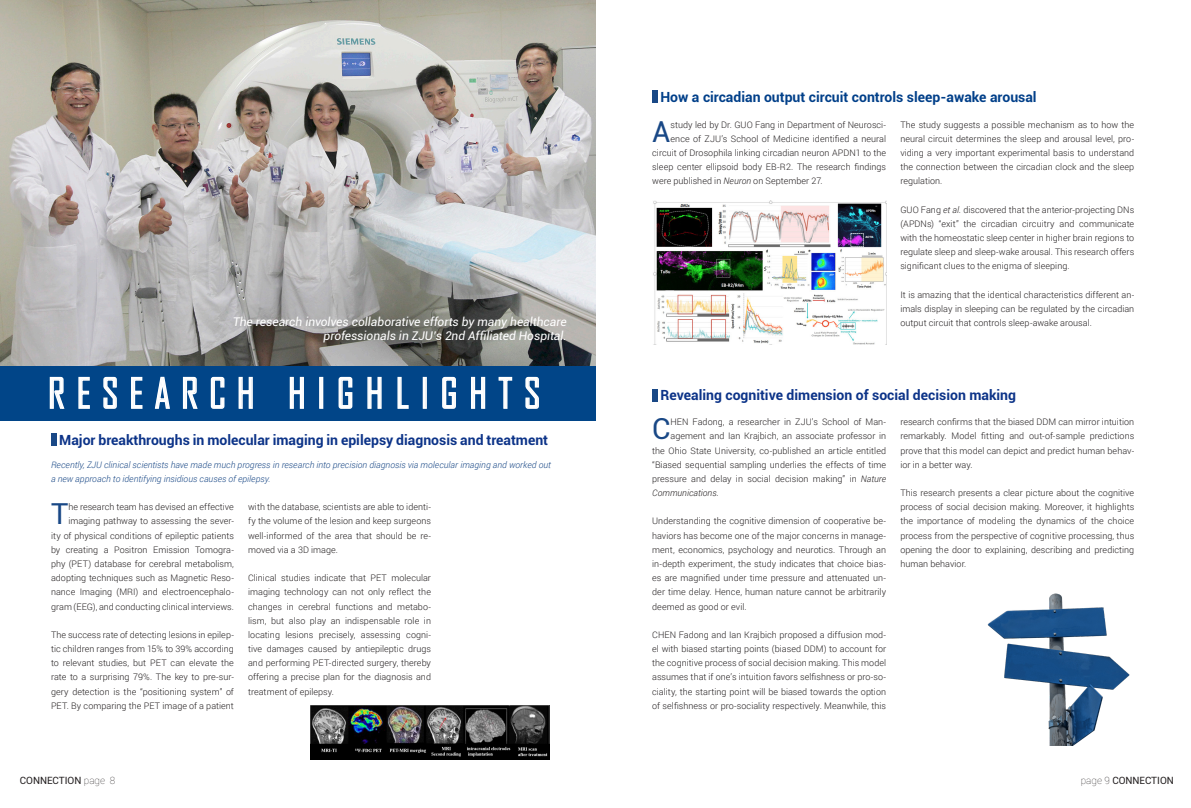
<style>
.page{position:relative;width:1191px;height:808px;background:#fff}
.page>*{position:absolute;margin:0;border:0;box-sizing:border-box;transform-origin:0 0}
.t1{font:40px "Agency FB";letter-spacing:.29em;color:#fff}
.t2{font:28.9px "Roboto";color:#194886}
.t3{font:700 14px "Roboto";color:#0c3388}
.t4{font:700 14px "Roboto";color:#003f89}
.t5{font:italic 12px/14.2px "Roboto";letter-spacing:-.005em;color:#fff;text-align:right}
.t6{font:10px "Roboto";color:#231f20}
.t7{font:300 9px/14.2px "Roboto";letter-spacing:.005em;color:#231f20;text-align:justify}
.t8{font:italic 300 9px/14.2px "Roboto";letter-spacing:.005em;color:#194886}
.t9{font:italic 300 9px "Roboto";letter-spacing:.01em;color:#231f20}
.s1{font-weight:100}
.s2{font-style:italic}
.s3{font-style:normal}
</style>
<div class="page">
<img style="left:0;top:0;width:595px;height:366px">
<div style="left:0;top:366px;width:595px;height:55px;background:#014588"></div>
<svg style="left:49px;top:376px;width:16px;height:33px"></svg>
<svg style="left:78px;top:376px;width:12px;height:33px"></svg>
<svg style="left:103px;top:376px;width:14px;height:33px"></svg>
<svg style="left:131px;top:376px;width:12px;height:33px"></svg>
<svg style="left:154px;top:376px;width:16px;height:33px"></svg>
<svg style="left:182px;top:376px;width:16px;height:33px"></svg>
<svg style="left:210px;top:376px;width:15px;height:33px"></svg>
<svg style="left:238px;top:376px;width:15px;height:33px"></svg>
<svg style="left:289px;top:376px;width:15px;height:33px"></svg>
<div style="left:319px;top:377px;width:4px;height:32px;border:1px solid #fff"></div>
<svg style="left:338px;top:376px;width:15px;height:33px"></svg>
<svg style="left:367px;top:376px;width:15px;height:33px"></svg>
<svg style="left:397px;top:376px;width:12px;height:33px"></svg>
<div style="left:423px;top:377px;width:4px;height:32px;border:1px solid #fff"></div>
<svg style="left:442px;top:376px;width:14px;height:33px"></svg>
<svg style="left:471px;top:376px;width:15px;height:33px"></svg>
<svg style="left:498px;top:376px;width:15px;height:33px"></svg>
<svg style="left:525px;top:376px;width:14px;height:33px"></svg>
<img style="left:311px;top:705px;width:239px;height:55px">
<img style="left:653px;top:201px;width:233px;height:144px">
<div style="left:51px;top:433px;width:5px;height:13px;background:#194886"></div>
<div style="left:652px;top:389px;width:5px;height:13px;background:#194886"></div>
<div style="left:652px;top:90px;width:5px;height:13px;background:#194886"></div>
<img style="left:987px;top:593px;width:143px;height:152px">
<p class="t5" style="left:233px;top:314px;width:335px">The research involves collaborative efforts by many healthcare professionals in ZJU’s 2nd Affiliated Hospital.</p>
<p class="t1" style="left:48px;top:369px;width:494px">RESEARCH HIGHLIGHTS</p>
<p class="t3" style="left:59px;top:430px;width:490px">Major breakthroughs in molecular imaging in epilepsy diagnosis and treatment</p>
<p class="t8" style="left:51px;top:457px;width:501px">Recently, ZJU clinical scientists have made much progress in research into precision diagnosis via molecular imaging and worked out a new approach to identifying insidious causes of epilepsy.</p>
<p class="t2" style="left:51px;top:494px;width:19px">T</p>
<p class="t7" style="left:51px;top:500px;width:184px;text-align:right">he research team has devised an effective imaging pathway to assessing the sever-<br>ity of physical conditions of epileptic patients by creating a Positron Emission Tomogra&shy;phy (PET) database for cerebral metabolism, adopting techniques such as Magnetic Reso&shy;nance Imaging (MRI) and electroencephalo&shy;gram (EEG), and conducting clinical interviews.</p>
<p class="t7" style="left:51px;top:627px;width:184px">The success rate of detecting lesions in epilep&shy;tic children ranges from 15% to 39% according to relevant studies, but PET can elevate the rate to a surprising 79%. The key to pre-sur&shy;gery detection is the “positioning system” of PET. By comparing the PET image of a patient</p>
<p class="t7" style="left:248px;top:500px;width:184px">with the database, scientists are able to identi&shy;fy the volume of the lesion and keep surgeons well-informed of the area that should be re&shy;moved via a 3D image.</p>
<p class="t7" style="left:248px;top:571px;width:184px">Clinical studies indicate that PET molecular imaging technology can not only reflect the changes in cerebral functions and metabo&shy;lism, but also play an indispensable role in locating lesions precisely, assessing cogni&shy;tive damages caused by antiepileptic drugs and performing PET-directed surgery, thereby offering a precise plan for the diagnosis and treatment of epilepsy.</p>
<p class="t6" style="left:20px;top:773px;width:97px">CONNECTION <span class="s1">page 8</span></p>
<p class="t4" style="left:660px;top:87px;width:378px">How a circadian output circuit controls sleep-awake arousal</p>
<p class="t2" style="left:652px;top:111px;width:20px">A</p>
<p class="t7" style="left:670px;top:117px;width:217px">study led by Dr. GUO Fang in Department of Neurosci-</p>
<p class="t7" style="left:670px;top:131px;width:217px">ence of ZJU’s School of Medicine identified a neural</p>
<p class="t7" style="left:652px;top:145px;width:235px">circuit of Drosophila linking circadian neuron APDN1 to the</p>
<p class="t7" style="left:652px;top:159px;width:235px">sleep center ellipsoid body EB-R2. The research findings</p>
<p class="t7" style="left:652px;top:174px;width:172px">were published in <span class="s2">Neuron</span> on September 27.</p>
<p class="t7" style="left:900px;top:117px;width:235px">The study suggests a possible mechanism as to how the neural circuit determines the sleep and arousal level, pro&shy;viding a very important experimental basis to understand the connection between the circadian clock and the sleep regulation.</p>
<p class="t7" style="left:900px;top:202px;width:235px">GUO Fang <span class="s2">et al.</span> discovered that the anterior-projecting DNs (APDNs) “exit” the circadian circuitry and communicate with the homeostatic sleep center in higher brain regions to regulate sleep and sleep-wake arousal. This research offers significant clues to the enigma of sleeping.</p>
<p class="t7" style="left:900px;top:287px;width:235px">It is amazing that the identical characteristics different an&shy;imals display in sleeping can be regulated by the circadian output circuit that controls sleep-awake arousal.</p>
<p class="t3" style="left:660px;top:385px;width:357px">Revealing cognitive dimension of social decision making</p>
<p class="t2" style="left:652px;top:409px;width:20px">C</p>
<p class="t7" style="left:670px;top:415px;width:217px">HEN Fadong, a researcher in ZJU’s School of Man-</p>
<p class="t7" style="left:670px;top:429px;width:217px">agement and Ian Krajbich, an associate professor in</p>
<p class="t7" style="left:652px;top:443px;width:235px">the Ohio State University, co-published an article entitled</p>
<p class="t7" style="left:652px;top:457px;width:235px">“Biased sequential sampling underlies the effects of time</p>
<p class="t7" style="left:652px;top:471px;width:235px">pressure and delay in social decision making” in <span class="s2">Nature</span></p>
<p class="t9" style="left:652px;top:487px;width:68px">Communications<span class="s3">.</span></p>
<p class="t7" style="left:652px;top:514px;width:235px">Understanding the cognitive dimension of cooperative be&shy;haviors has become one of the major concerns in manage&shy;ment, economics, psychology and neurotics. Through an in-depth experiment, the study indicates that choice bias&shy;es are magnified under time pressure and attenuated un&shy;der time delay. Hence, human nature cannot be arbitrarily deemed as good or evil.</p>
<p class="t7" style="left:652px;top:627px;width:235px">CHEN Fadong and Ian Krajbich proposed a diffusion mod&shy;el with biased starting points (biased DDM) to account for the cognitive process of social decision making. This model assumes that if one’s intuition favors selfishness or pro-so&shy;ciality, the starting point will be biased towards the option of selfishness or pro-sociality respectively. Meanwhile, this</p>
<p class="t7" style="left:900px;top:415px;width:235px">research confirms that the biased DDM can mirror intuition remarkably. Model fitting and out-of-sample predictions prove that this model can depict and predict human behav&shy;ior in a better way.</p>
<p class="t7" style="left:900px;top:485px;width:235px">This research presents a clear picture about the cognitive process of social decision making. Moreover, it highlights the importance of modeling the dynamics of the choice process from the perspective of cognitive processing, thus opening the door to explaining, describing and predicting human behavior.</p>
<p class="t6" style="left:1080px;top:773px;width:95px"><span class="s1">page 9</span> CONNECTION</p>
</div>
